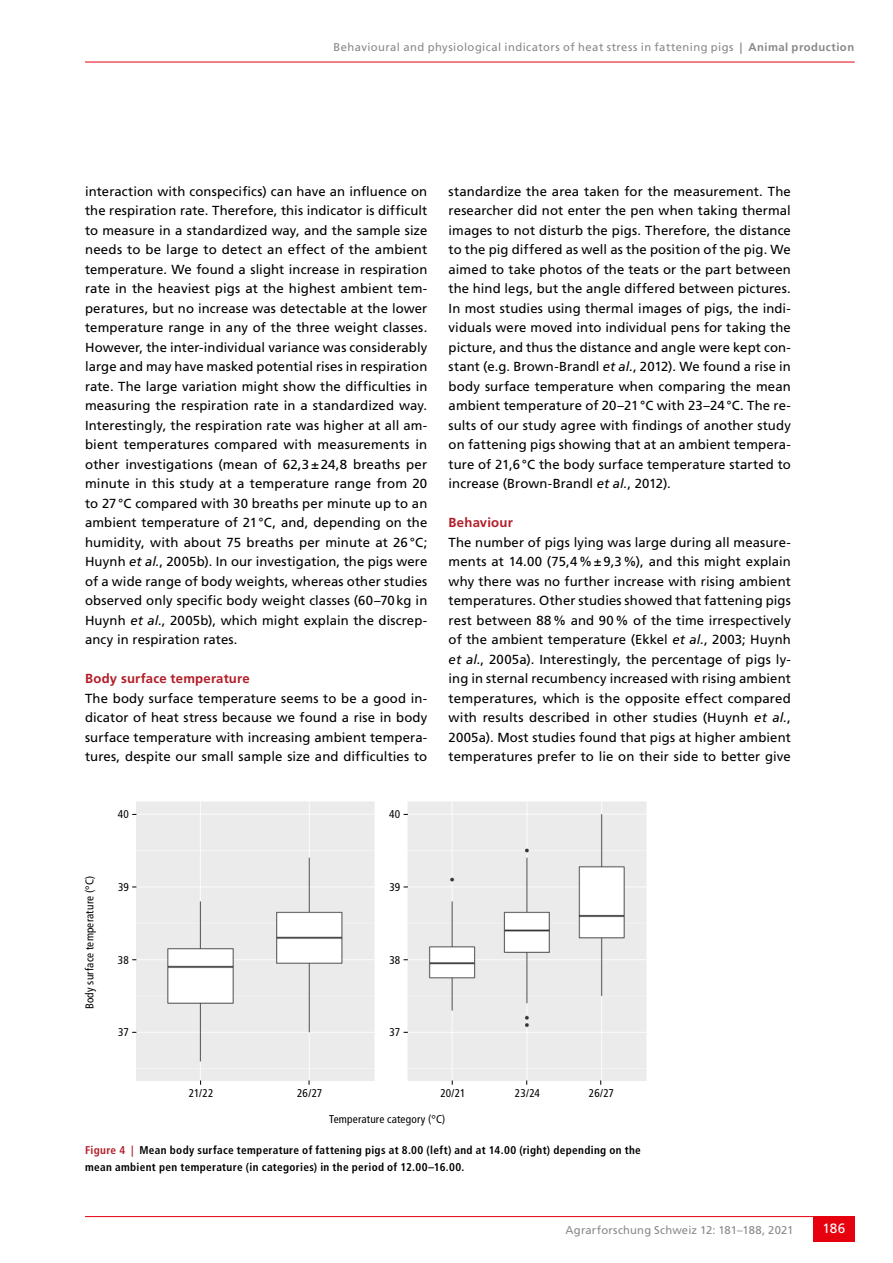
<style>
.page{position:relative;width:893px;height:1263px;background:#fff}
.page>*{position:absolute;margin:0;border:0;box-sizing:border-box;transform-origin:0 0}
.t1{font:13.5px "Frutiger LT Std";color:#fff}
.t2{font:13.2px/19.5px "Frutiger LT Std";letter-spacing:.005em;color:#000;text-align:justify}
.t3{font:700 13.2px "Frutiger LT Std";letter-spacing:.015em;color:#b21c27}
.t4{font:700 condensed 11.25px/16.5px "Frutiger LT Std";letter-spacing:.03em;color:#000}
.t5{font:condensed 11.25px "Frutiger LT Std";letter-spacing:.015em;color:#000}
.t6{font:11.25px "Frutiger LT Std";letter-spacing:.035em;color:#878988}
.t7{font:11.25px "Frutiger LT Std";letter-spacing:.015em;color:#878988}
.s1{font-weight:700}
.s2{font-style:italic}
.s3{color:#b21c27}
</style>
<div class="page">
<hr style="left:85px;top:62px;width:770px;height:1px;background:#e7000e">
<hr style="left:85px;top:1216px;width:770px;height:1px;background:#e7000e">
<div style="left:813px;top:1216px;width:42px;height:26px;background:#e7000e"></div>
<img style="left:408px;top:801px;width:239px;height:279px">
<img style="left:137px;top:801px;width:238px;height:279px">
<p class="t6" style="left:333px;top:40px;width:522px">Behavioural and physiological indicators of heat stress in fattening pigs <span class="s1">| Animal production</span></p>
<p class="t2" style="left:85px;top:181px;width:344px">interaction with conspecifics) can have an influence on the respiration rate. Therefore, this indicator is difficult to measure in a standardized way, and the sample size needs to be large to detect an effect of the ambient temperature. We found a slight increase in respiration rate in the heaviest pigs at the highest ambient tem&shy;peratures, but no increase was detectable at the lower temperature range in any of the three weight classes.<br>However, the inter-individual variance was considerably large and may have masked potential rises in respiration rate. The large variation might show the difficulties in measuring the respiration rate in a standardized way.<br>Interestingly, the respiration rate was higher at all am&shy;bient temperatures compared with measurements in other investigations (mean of 62,3±24,8 breaths per minute in this study at a temperature range from 20 to 27°C compared with 30 breaths per minute up to an ambient temperature of 21°C, and, depending on the humidity, with about 75 breaths per minute at 26°C; Huynh <span class="s2">et al.</span>, 2005b). In our investigation, the pigs were of a wide range of body weights, whereas other studies observed only specific body weight classes (60–70kg in Huynh <span class="s2">et al.</span>, 2005b), which might explain the discrep&shy;ancy in respiration rates.</p>
<p class="t3" style="left:85px;top:671px;width:166px">Body surface temperature</p>
<p class="t2" style="left:85px;top:688px;width:344px">The body surface temperature seems to be a good in&shy;dicator of heat stress because we found a rise in body surface temperature with increasing ambient tempera&shy;tures, despite our small sample size and difficulties to</p>
<p class="t5" style="left:118px;top:808px;width:13px">40</p>
<p class="t5" style="left:389px;top:808px;width:13px">40</p>
<p class="t2" style="left:449px;top:181px;width:344px">standardize the area taken for the measurement. The researcher did not enter the pen when taking thermal images to not disturb the pigs. Therefore, the distance to the pig differed as well as the position of the pig. We aimed to take photos of the teats or the part between the hind legs, but the angle differed between pictures.<br>In most studies using thermal images of pigs, the indi&shy;viduals were moved into individual pens for taking the picture, and thus the distance and angle were kept con&shy;stant (e.g. Brown-Brandl <span class="s2">et al.</span>, 2012). We found a rise in body surface temperature when comparing the mean ambient temperature of 20–21°C with 23–24°C. The re&shy;sults of our study agree with findings of another study on fattening pigs showing that at an ambient tempera&shy;ture of 21,6°C the body surface temperature started to increase (Brown-Brandl <span class="s2">et al.</span>, 2012).</p>
<p class="t3" style="left:449px;top:515px;width:66px">Behaviour</p>
<p class="t2" style="left:449px;top:532px;width:344px">The number of pigs lying was large during all measure&shy;ments at 14.00 (75,4%±9,3%), and this might explain why there was no further increase with rising ambient temperatures. Other studies showed that fattening pigs rest between 88% and 90% of the time irrespectively of the ambient temperature (Ekkel <span class="s2">et al.</span>, 2003; Huynh <span class="s2">et al.</span>, 2005a). Interestingly, the percentage of pigs ly&shy;ing in sternal recumbency increased with rising ambient temperatures, which is the opposite effect compared with results described in other studies (Huynh <span class="s2">et al.</span>, 2005a). Most studies found that pigs at higher ambient temperatures prefer to lie on their side to better give</p>
<p class="t5" style="left:83px;top:1009px;width:135px;rotate:-90deg">Body surface temperature (°C)</p>
<p class="t5" style="left:118px;top:880px;width:12px">39</p>
<p class="t5" style="left:389px;top:880px;width:12px">39</p>
<p class="t5" style="left:118px;top:953px;width:13px">38</p>
<p class="t5" style="left:389px;top:953px;width:13px">38</p>
<p class="t5" style="left:118px;top:1026px;width:12px">37</p>
<p class="t5" style="left:390px;top:1026px;width:12px">37</p>
<p class="t5" style="left:189px;top:1087px;width:26px">21/22</p>
<p class="t5" style="left:297px;top:1087px;width:27px">26/27</p>
<p class="t5" style="left:440px;top:1087px;width:27px">20/21</p>
<p class="t5" style="left:515px;top:1087px;width:27px">23/24</p>
<p class="t5" style="left:589px;top:1087px;width:27px">26/27</p>
<p class="t5" style="left:329px;top:1112px;width:118px">Temperature category (°C)</p>
<p class="t4" style="left:85px;top:1142px;width:557px"><span class="s3">Figure 4 |</span> Mean body surface temperature of fattening pigs at 8.00 (left) and at 14.00 (right) depending on the mean ambient pen temperature (in categories) in the period of 12.00–16.00.</p>
<p class="t7" style="left:566px;top:1223px;width:229px">Agrarforschung Schweiz 12: 181–188, 2021</p>
<p class="t1" style="left:822px;top:1221px;width:24px">186</p>
</div>
